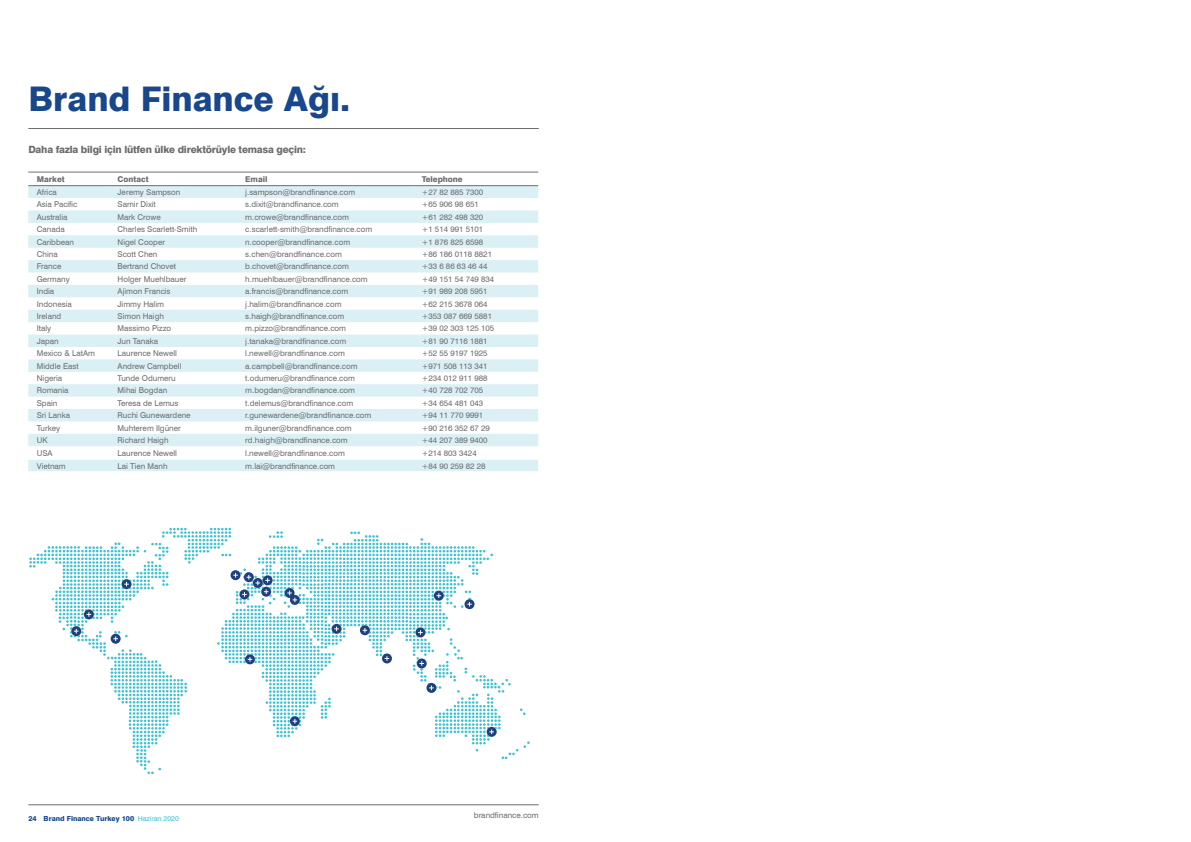
<style>
.page{position:relative;width:1191px;height:842px;background:#fff}
.page>*{position:absolute;margin:0;border:0;box-sizing:border-box;transform-origin:0 0}
.t1{font:800 34px "Swiss 721 BT";color:#18478b}
.t2{font:800 10px "Swiss 721 BT";letter-spacing:-.02em;color:#6c6d70}
.t3{font:8px "Swiss 721 BT";color:#6c6d70}
.t4{font:800 8px "Swiss 721 BT";color:#6c6d70}
.t5{font:800 7px "Swiss 721 BT";color:#18478b}
.s1{font-weight:400;color:#3dc1d2}
</style>
<div class="page">
<hr style="left:28px;top:804px;width:511px;height:1px;background:#6c6d70">
<hr style="left:28px;top:128px;width:511px;height:1px;background:#6c6d70">
<svg style="left:29px;top:528px;width:501px;height:246px"></svg>
<svg style="left:28px;top:186px;width:510px;height:285px"></svg>
<hr style="left:109px;top:172px;width:128px;height:1px;background:#6c6d70">
<hr style="left:237px;top:172px;width:176px;height:1px;background:#6c6d70">
<hr style="left:413px;top:172px;width:125px;height:1px;background:#6c6d70">
<hr style="left:109px;top:185px;width:128px;height:1px;background:#6c6d70">
<hr style="left:237px;top:185px;width:176px;height:1px;background:#6c6d70">
<hr style="left:413px;top:185px;width:125px;height:1px;background:#6c6d70">
<hr style="left:28px;top:172px;width:81px;height:1px;background:#6c6d70">
<hr style="left:28px;top:185px;width:81px;height:1px;background:#6c6d70">
<p class="t1" style="left:28px;top:79px;width:323px">Brand Finance Ağı.</p>
<p class="t2" style="left:28px;top:143px;width:279px">Daha fazla bilgi için lütfen ülke direktörüyle temasa geçin:</p>
<p class="t4" style="left:37px;top:174px;width:29px">Market</p>
<p class="t4" style="left:118px;top:174px;width:33px">Contact</p>
<p class="t4" style="left:245px;top:174px;width:24px">Email</p>
<p class="t4" style="left:422px;top:174px;width:42px">Telephone</p>
<p class="t3" style="left:37px;top:187px;width:22px">Africa</p>
<p class="t3" style="left:118px;top:187px;width:64px">Jeremy Sampson</p>
<p class="t3" style="left:245px;top:187px;width:111px">j.sampson@brandfinance.com</p>
<p class="t3" style="left:422px;top:187px;width:63px">+27 82 885 7300</p>
<p class="t3" style="left:37px;top:200px;width:42px">Asia Pacific</p>
<p class="t3" style="left:118px;top:200px;width:40px">Samir Dixit</p>
<p class="t3" style="left:245px;top:200px;width:95px">s.dixit@brandfinance.com</p>
<p class="t3" style="left:422px;top:200px;width:59px">+65 906 98 651</p>
<p class="t3" style="left:37px;top:212px;width:32px">Australia</p>
<p class="t3" style="left:118px;top:212px;width:45px">Mark Crowe</p>
<p class="t3" style="left:245px;top:212px;width:105px">m.crowe@brandfinance.com</p>
<p class="t3" style="left:422px;top:212px;width:63px">+61 282 498 320</p>
<p class="t3" style="left:37px;top:224px;width:30px">Canada</p>
<p class="t3" style="left:118px;top:224px;width:81px">Charles Scarlett-Smith</p>
<p class="t3" style="left:245px;top:224px;width:128px">c.scarlett-smith@brandfinance.com</p>
<p class="t3" style="left:422px;top:224px;width:63px">+1 514 991 5101</p>
<p class="t3" style="left:37px;top:237px;width:39px">Caribbean</p>
<p class="t3" style="left:118px;top:237px;width:49px">Nigel Cooper</p>
<p class="t3" style="left:245px;top:237px;width:106px">n.cooper@brandfinance.com</p>
<p class="t3" style="left:422px;top:237px;width:63px">+1 876 825 6598</p>
<p class="t3" style="left:37px;top:249px;width:22px">China</p>
<p class="t3" style="left:118px;top:249px;width:41px">Scott Chen</p>
<p class="t3" style="left:245px;top:249px;width:98px">s.chen@brandfinance.com</p>
<p class="t3" style="left:422px;top:249px;width:72px">+86 186 0118 8821</p>
<p class="t3" style="left:37px;top:262px;width:26px">France</p>
<p class="t3" style="left:118px;top:262px;width:60px">Bertrand Chovet</p>
<p class="t3" style="left:245px;top:262px;width:105px">b.chovet@brandfinance.com</p>
<p class="t3" style="left:422px;top:262px;width:67px">+33 6 86 63 46 44</p>
<p class="t3" style="left:37px;top:274px;width:34px">Germany</p>
<p class="t3" style="left:118px;top:274px;width:70px">Holger Muehlbauer</p>
<p class="t3" style="left:245px;top:274px;width:124px">h.muehlbauer@brandfinance.com</p>
<p class="t3" style="left:422px;top:274px;width:74px">+49 151 54 749 834</p>
<p class="t3" style="left:37px;top:286px;width:19px">India</p>
<p class="t3" style="left:118px;top:286px;width:54px">Ajimon Francis</p>
<p class="t3" style="left:245px;top:286px;width:104px">a.francis@brandfinance.com</p>
<p class="t3" style="left:422px;top:286px;width:67px">+91 989 208 5951</p>
<p class="t3" style="left:37px;top:299px;width:37px">Indonesia</p>
<p class="t3" style="left:118px;top:299px;width:48px">Jimmy Halim</p>
<p class="t3" style="left:245px;top:299px;width:98px">j.halim@brandfinance.com</p>
<p class="t3" style="left:422px;top:299px;width:67px">+62 215 3678 064</p>
<p class="t3" style="left:37px;top:311px;width:26px">Ireland</p>
<p class="t3" style="left:118px;top:311px;width:48px">Simon Haigh</p>
<p class="t3" style="left:245px;top:311px;width:100px">s.haigh@brandfinance.com</p>
<p class="t3" style="left:422px;top:311px;width:72px">+353 087 669 5881</p>
<p class="t3" style="left:37px;top:324px;width:16px">Italy</p>
<p class="t3" style="left:118px;top:324px;width:55px">Massimo Pizzo</p>
<p class="t3" style="left:245px;top:324px;width:102px">m.pizzo@brandfinance.com</p>
<p class="t3" style="left:422px;top:324px;width:74px">+39 02 303 125 105</p>
<p class="t3" style="left:37px;top:336px;width:24px">Japan</p>
<p class="t3" style="left:118px;top:336px;width:42px">Jun Tanaka</p>
<p class="t3" style="left:245px;top:336px;width:102px">j.tanaka@brandfinance.com</p>
<p class="t3" style="left:422px;top:336px;width:67px">+81 90 7116 1881</p>
<p class="t3" style="left:37px;top:348px;width:60px">Mexico &amp; LatAm</p>
<p class="t3" style="left:118px;top:348px;width:61px">Laurence Newell</p>
<p class="t3" style="left:245px;top:348px;width:101px">l.newell@brandfinance.com</p>
<p class="t3" style="left:422px;top:348px;width:67px">+52 55 9197 1925</p>
<p class="t3" style="left:37px;top:361px;width:43px">Middle East</p>
<p class="t3" style="left:118px;top:361px;width:65px">Andrew Campbell</p>
<p class="t3" style="left:245px;top:361px;width:114px">a.campbell@brandfinance.com</p>
<p class="t3" style="left:422px;top:361px;width:67px">+971 508 113 341</p>
<p class="t3" style="left:37px;top:373px;width:27px">Nigeria</p>
<p class="t3" style="left:118px;top:373px;width:60px">Tunde Odumeru</p>
<p class="t3" style="left:245px;top:373px;width:111px">t.odumeru@brandfinance.com</p>
<p class="t3" style="left:422px;top:373px;width:67px">+234 012 911 988</p>
<p class="t3" style="left:37px;top:386px;width:33px">Romania</p>
<p class="t3" style="left:118px;top:386px;width:51px">Mihai Bogdan</p>
<p class="t3" style="left:245px;top:386px;width:111px">m.bogdan@brandfinance.com</p>
<p class="t3" style="left:422px;top:386px;width:63px">+40 728 702 705</p>
<p class="t3" style="left:37px;top:398px;width:22px">Spain</p>
<p class="t3" style="left:118px;top:398px;width:62px">Teresa de Lemus</p>
<p class="t3" style="left:245px;top:398px;width:109px">t.delemus@brandfinance.com</p>
<p class="t3" style="left:422px;top:398px;width:63px">+34 654 481 043</p>
<p class="t3" style="left:37px;top:411px;width:35px">Sri Lanka</p>
<p class="t3" style="left:118px;top:411px;width:75px">Ruchi Gunewardene</p>
<p class="t3" style="left:245px;top:411px;width:128px">r.gunewardene@brandfinance.com</p>
<p class="t3" style="left:422px;top:411px;width:63px">+94 11 770 9991</p>
<p class="t3" style="left:37px;top:423px;width:25px">Turkey</p>
<p class="t3" style="left:118px;top:423px;width:65px">Muhterem Ilgüner</p>
<p class="t3" style="left:245px;top:423px;width:108px">m.ilguner@brandfinance.com</p>
<p class="t3" style="left:422px;top:423px;width:70px">+90 216 352 67 29</p>
<p class="t3" style="left:37px;top:435px;width:12px">UK</p>
<p class="t3" style="left:118px;top:435px;width:52px">Richard Haigh</p>
<p class="t3" style="left:245px;top:435px;width:104px">rd.haigh@brandfinance.com</p>
<p class="t3" style="left:422px;top:435px;width:67px">+44 207 389 9400</p>
<p class="t3" style="left:37px;top:448px;width:17px">USA</p>
<p class="t3" style="left:118px;top:448px;width:61px">Laurence Newell</p>
<p class="t3" style="left:245px;top:448px;width:101px">l.newell@brandfinance.com</p>
<p class="t3" style="left:422px;top:448px;width:56px">+214 803 3424</p>
<p class="t3" style="left:37px;top:461px;width:31px">Vietnam</p>
<p class="t3" style="left:118px;top:461px;width:52px">Lai Tien Manh</p>
<p class="t3" style="left:245px;top:461px;width:91px">m.lai@brandfinance.com</p>
<p class="t3" style="left:422px;top:461px;width:65px">+84 90 259 82 28</p>
<p class="t5" style="left:28px;top:814px;width:152px">24 Brand Finance Turkey 100 <span class="s1">Haziran 2020</span></p>
<p class="t3" style="left:474px;top:810px;width:66px">brandfinance.com</p>
</div>
